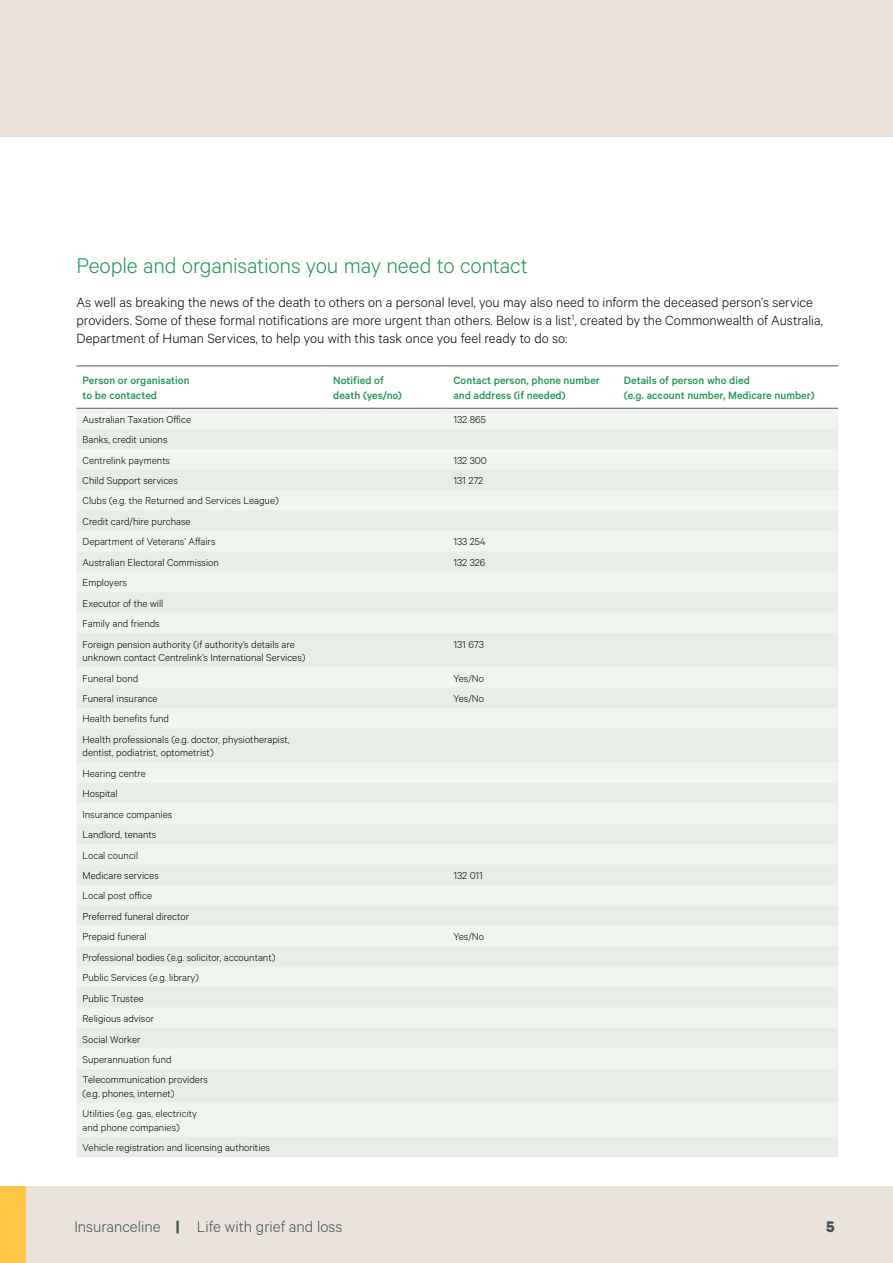
<style>
.page{position:relative;width:893px;height:1263px;background:#fff}
.page>*{position:absolute;margin:0;border:0;box-sizing:border-box;transform-origin:0 0}
.t1{font:300 24px "Calibre";letter-spacing:-.005em;color:#1f9655}
.t2{font:300 17.25px "Calibre";color:#425254}
.t3{font:700 17.25px "Calibre";color:#425254}
.t4{font:300 15px/18px "Calibre";color:#000}
.t5{font:500 12px/14.4px "Calibre";color:#1f9655}
.t6{font:300 11.25px/20.4px "Calibre";color:#000}
.s1{font-weight:700}
</style>
<div class="page">
<div style="left:23px;top:1186px;width:870px;height:77px;background:#eae3dc"></div>
<div style="left:0;top:1186px;width:26px;height:77px;background:#ffc643"></div>
<div style="left:0;top:0;width:893px;height:136px;background:#eae3dc"></div>
<div style="left:77px;top:409px;width:761px;height:20px;background:#f1f5f0"></div>
<svg style="left:77px;top:429px;width:761px;height:728px;fill:#e7eee6"></svg>
<hr style="left:77px;top:366px;width:250px;height:1px;background:#58595b">
<hr style="left:327px;top:366px;width:120px;height:1px;background:#58595b">
<hr style="left:447px;top:366px;width:171px;height:1px;background:#58595b">
<hr style="left:618px;top:366px;width:220px;height:1px;background:#58595b">
<hr style="left:77px;top:408px;width:250px;height:1px;background:#58595b">
<hr style="left:327px;top:408px;width:120px;height:1px;background:#58595b">
<hr style="left:447px;top:408px;width:171px;height:1px;background:#58595b">
<hr style="left:618px;top:408px;width:220px;height:1px;background:#58595b">
<h1 class="t1" style="left:77px;top:252px;width:453px">People and organisations you may need to contact</h1>
<p class="t4" style="left:77px;top:293px;width:748px">As well as breaking the news of the death to others on a personal level, you may also need to inform the deceased person’s service providers. Some of these formal notifications are more urgent than others. Below is a list<sup>1</sup>, created by the Commonwealth of Australia,<br>Department of Human Services, to help you with this task once you feel ready to do so:</p>
<p class="t5" style="left:83px;top:373px;width:109px">Person or organisation to be contacted</p>
<p class="t5" style="left:333px;top:373px;width:70px">Notified of death (yes/no)</p>
<p class="t5" style="left:453px;top:373px;width:148px">Contact person, phone number and address (if needed)</p>
<p class="t5" style="left:624px;top:373px;width:192px">Details of person who died<br>(e.g. account number, Medicare number)</p>
<p class="t6" style="left:83px;top:408px;width:110px">Australian Taxation Office</p>
<p class="t6" style="left:453px;top:408px;width:34px">132 865</p>
<p class="t6" style="left:83px;top:429px;width:89px">Banks, credit unions<br>Centrelink payments</p>
<p class="t6" style="left:453px;top:449px;width:35px">132 300</p>
<p class="t6" style="left:83px;top:470px;width:97px">Child Support services</p>
<p class="t6" style="left:453px;top:470px;width:31px">131 272</p>
<p class="t6" style="left:83px;top:490px;width:198px">Clubs (e.g. the Returned and Services League)<br>Credit card/hire purchase<br>Department of Veterans’ Affairs</p>
<p class="t6" style="left:453px;top:531px;width:34px">133 254</p>
<p class="t6" style="left:83px;top:552px;width:138px">Australian Electoral Commission</p>
<p class="t6" style="left:453px;top:552px;width:34px">132 326</p>
<p class="t6" style="left:83px;top:572px;width:214px">Employers<br>Executor of the will<br>Family and friends<br>Foreign pension authority (if authority’s details are</p>
<p class="t6" style="left:83px;top:647px;width:224px">unknown contact Centrelink’s International Services)</p>
<p class="t6" style="left:453px;top:633px;width:32px">131 673</p>
<p class="t6" style="left:83px;top:667px;width:57px">Funeral bond</p>
<p class="t6" style="left:453px;top:667px;width:32px">Yes/No</p>
<p class="t6" style="left:83px;top:688px;width:77px">Funeral insurance</p>
<p class="t6" style="left:453px;top:688px;width:32px">Yes/No</p>
<p class="t6" style="left:83px;top:708px;width:209px">Health benefits fund<br>Health professionals (e.g. doctor, physiotherapist,</p>
<p class="t6" style="left:83px;top:742px;width:133px">dentist, podiatrist, optometrist)<br>Hearing centre<br>Hospital<br>Insurance companies<br>Landlord, tenants<br>Local council<br>Medicare services</p>
<p class="t6" style="left:453px;top:865px;width:31px">132 011</p>
<p class="t6" style="left:83px;top:885px;width:108px">Local post office<br>Preferred funeral director<br>Prepaid funeral</p>
<p class="t6" style="left:83px;top:946px;width:194px">Professional bodies (e.g. solicitor, accountant)<br>Public Services (e.g. library)<br>Public Trustee<br>Religious advisor<br>Social Worker<br>Superannuation fund<br>Telecommunication providers</p>
<p class="t6" style="left:83px;top:1083px;width:116px">(e.g. phones, internet)<br>Utilities (e.g. gas, electricity</p>
<p class="t6" style="left:83px;top:1117px;width:189px">and phone companies)<br>Vehicle registration and licensing authorities</p>
<p class="t6" style="left:453px;top:926px;width:32px">Yes/No</p>
<h2 class="t2" style="left:74px;top:1216px;width:270px">Insuranceline <span class="s1">|</span> Life with grief and loss</h2>
<h2 class="t3" style="left:826px;top:1216px;width:10px">5</h2>
</div>
